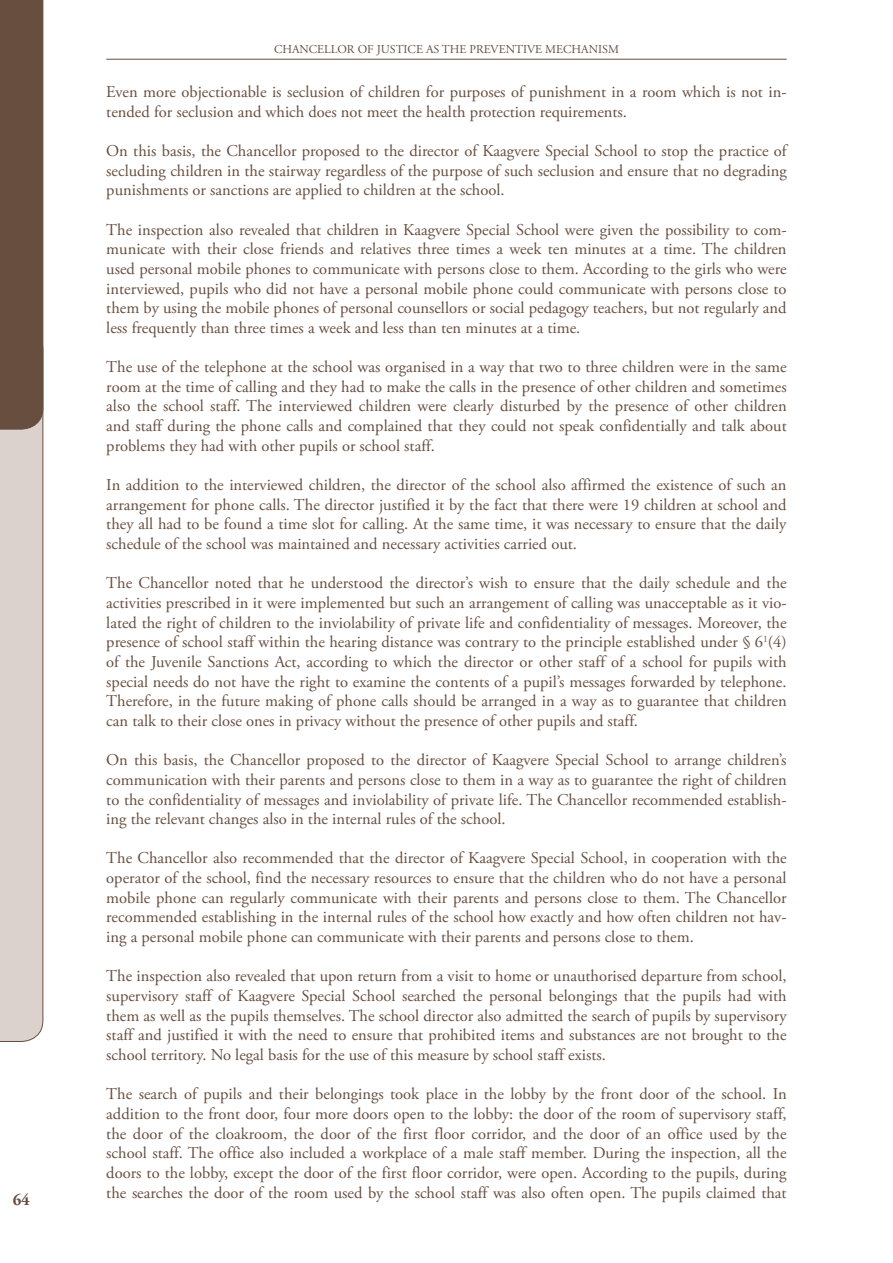
<style>
.page{position:relative;width:893px;height:1263px;background:#fff}
.page>*{position:absolute;margin:0;border:0;box-sizing:border-box;transform-origin:0 0}
.t1{font:16.5px/19.6px "Adobe Garamond Pro";color:#674e3f;text-align:justify}
.t2{font:700 16.5px "Adobe Garamond Pro";color:#674e3f}
.t3{font:12px "Adobe Garamond Pro";color:#674e3f}
</style>
<div class="page">
<svg style="left:0;top:0;width:43px;height:1042px;background:#ab9a91"></svg>
<hr style="left:106px;top:59px;width:681px;height:1px;background:#674e3f">
<p class="t2" style="left:13px;top:1190px;width:19px">64</p>
<p class="t3" style="left:274px;top:42px;width:346px">CHANCELLOR OF JUSTICE AS THE PREVENTIVE MECHANISM</p>
<p class="t1" style="left:106px;top:83px;width:682px">Even more objectionable is seclusion of children for purposes of punishment in a room which is not in&shy;tended for seclusion and which does not meet the health protection requirements.</p>
<p class="t1" style="left:106px;top:141px;width:682px">On this basis, the Chancellor proposed to the director of Kaagvere Special School to stop the practice of secluding children in the stairway regardless of the purpose of such seclusion and ensure that no degrading punishments or sanctions are applied to children at the school.</p>
<p class="t1" style="left:106px;top:220px;width:682px">The inspection also revealed that children in Kaagvere Special School were given the possibility to com&shy;municate with their close friends and relatives three times a week ten minutes at a time. The children used personal mobile phones to communicate with persons close to them. According to the girls who were interviewed, pupils who did not have a personal mobile phone could communicate with persons close to them by using the mobile phones of personal counsellors or social pedagogy teachers, but not regularly and less frequently than three times a week and less than ten minutes at a time.</p>
<p class="t1" style="left:106px;top:358px;width:682px">The use of the telephone at the school was organised in a way that two to three children were in the same room at the time of calling and they had to make the calls in the presence of other children and sometimes also the school staff. The interviewed children were clearly disturbed by the presence of other children and staff during the phone calls and complained that they could not speak confidentially and talk about problems they had with other pupils or school staff.</p>
<p class="t1" style="left:106px;top:476px;width:682px">In addition to the interviewed children, the director of the school also affirmed the existence of such an arrangement for phone calls. The director justified it by the fact that there were 19 children at school and they all had to be found a time slot for calling. At the same time, it was necessary to ensure that the daily schedule of the school was maintained and necessary activities carried out.</p>
<p class="t1" style="left:106px;top:574px;width:682px">The Chancellor noted that he understood the director’s wish to ensure that the daily schedule and the activities prescribed in it were implemented but such an arrangement of calling was unacceptable as it vio&shy;lated the right of children to the inviolability of private life and confidentiality of messages. Moreover, the presence of school staff within the hearing distance was contrary to the principle established under § 6<sup>1</sup>(4) of the Juvenile Sanctions Act, according to which the director or other staff of a school for pupils with special needs do not have the right to examine the contents of a pupil’s messages forwarded by telephone.<br>Therefore, in the future making of phone calls should be arranged in a way as to guarantee that children can talk to their close ones in privacy without the presence of other pupils and staff.</p>
<p class="t1" style="left:106px;top:751px;width:682px">On this basis, the Chancellor proposed to the director of Kaagvere Special School to arrange children’s communication with their parents and persons close to them in a way as to guarantee the right of children to the confidentiality of messages and inviolability of private life. The Chancellor recommended establish&shy;ing the relevant changes also in the internal rules of the school.</p>
<p class="t1" style="left:106px;top:849px;width:682px">The Chancellor also recommended that the director of Kaagvere Special School, in cooperation with the operator of the school, find the necessary resources to ensure that the children who do not have a personal mobile phone can regularly communicate with their parents and persons close to them. The Chancellor recommended establishing in the internal rules of the school how exactly and how often children not hav&shy;ing a personal mobile phone can communicate with their parents and persons close to them.</p>
<p class="t1" style="left:106px;top:967px;width:682px">The inspection also revealed that upon return from a visit to home or unauthorised departure from school, supervisory staff of Kaagvere Special School searched the personal belongings that the pupils had with them as well as the pupils themselves. The school director also admitted the search of pupils by supervisory staff and justified it with the need to ensure that prohibited items and substances are not brought to the school territory. No legal basis for the use of this measure by school staff exists.</p>
<p class="t1" style="left:106px;top:1085px;width:682px">The search of pupils and their belongings took place in the lobby by the front door of the school. In addition to the front door, four more doors open to the lobby: the door of the room of supervisory staff, the door of the cloakroom, the door of the first floor corridor, and the door of an office used by the school staff. The office also included a workplace of a male staff member. During the inspection, all the doors to the lobby, except the door of the first floor corridor, were open. According to the pupils, during the searches the door of the room used by the school staff was also often open. The pupils claimed that</p>
</div>
